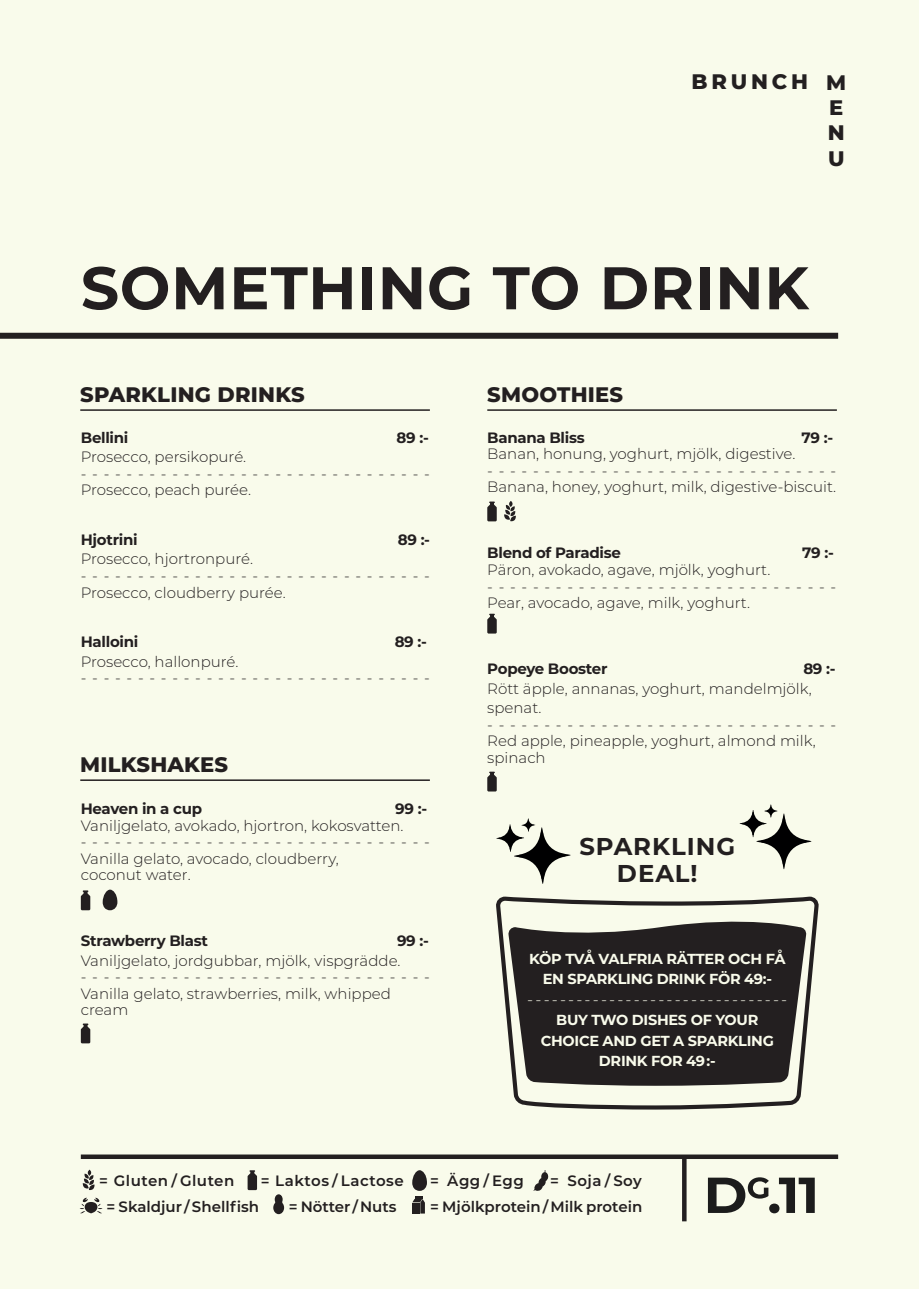
<style>
.page{position:relative;width:919px;height:1289px;background:#fff}
.page>*{position:absolute;margin:0;border:0;box-sizing:border-box;transform-origin:0 0}
.t1{font:700 60px "Montserrat";letter-spacing:.01em;color:#231f20}
.t2{font:700 24.3px/27px "Montserrat";letter-spacing:.04em;color:#231f20;text-align:center}
.t3{font:800 21px "Montserrat";letter-spacing:.01em;color:#231f20}
.t4{font:300 15.9px "Montserrat";color:#f9fbeb}
.t5{font:300 15px/16.5px "Montserrat";color:#231f20}
.t6{font:700 15px "Montserrat";letter-spacing:-.02em;color:#231f20}
.t7{font:600 15px "Montserrat";color:#231f20}
.t8{font:600 15px "Montserrat";letter-spacing:.035em;color:#231f20}
.t9{font:700 14.55px/20.2px "Montserrat";letter-spacing:-.02em;color:#f9fbeb;text-align:center}
</style>
<div class="page">
<div style="left:0;top:0;width:918px;height:1288px;background:#f9fbeb"></div>
<div style="left:0;top:333px;width:838px;height:6px;background:#231f20"></div>
<svg style="left:487px;top:501px;width:9px;height:20px"></svg>
<svg style="left:487px;top:613px;width:9px;height:20px"></svg>
<svg style="left:81px;top:890px;width:9px;height:20px"></svg>
<hr style="left:80px;top:409px;width:350px;height:2px;background:#231f20">
<hr style="left:487px;top:409px;width:349px;height:2px;background:#231f20">
<hr style="left:80px;top:779px;width:350px;height:2px;background:#231f20">
<svg style="left:103px;top:889px;width:14px;height:21px"></svg>
<svg style="left:497px;top:896px;width:322px;height:214px"></svg>
<svg style="left:508px;top:914px;width:298px;height:171px;background:#3e3b3a"></svg>
<svg style="left:761px;top:818px;width:45px;height:46px"></svg>
<svg style="left:781px;top:857px;width:5px;height:13px"></svg>
<svg style="left:799px;top:839px;width:13px;height:4px"></svg>
<svg style="left:741px;top:812px;width:23px;height:23px"></svg>
<svg style="left:752px;top:831px;width:16px;height:12px"></svg>
<svg style="left:761px;top:804px;width:25px;height:21px"></svg>
<svg style="left:519px;top:832px;width:46px;height:46px"></svg>
<svg style="left:540px;top:871px;width:4px;height:13px"></svg>
<svg style="left:558px;top:853px;width:13px;height:4px"></svg>
<svg style="left:498px;top:826px;width:24px;height:23px"></svg>
<svg style="left:509px;top:824px;width:2px;height:6px"></svg>
<svg style="left:509px;top:846px;width:17px;height:12px"></svg>
<svg style="left:518px;top:818px;width:26px;height:21px"></svg>
<svg style="left:81px;top:1154px;width:757px;height:4px;background:#3e3b3a"></svg>
<svg style="left:682px;top:1156px;width:4px;height:65px"></svg>
<svg style="left:707px;top:1177px;width:61px;height:35px"></svg>
<div style="left:769px;top:1203px;width:10px;height:10px;background:#1c1c1c;border-radius:50%"></div>
<svg style="left:778px;top:1177px;width:36px;height:35px"></svg>
<svg style="left:83px;top:1169px;width:12px;height:20px"></svg>
<svg style="left:247px;top:1170px;width:10px;height:20px"></svg>
<svg style="left:533px;top:1170px;width:15px;height:21px"></svg>
<svg style="left:273px;top:1194px;width:11px;height:20px"></svg>
<svg style="left:80px;top:1197px;width:22px;height:16px"></svg>
<svg style="left:412px;top:1170px;width:15px;height:43px"></svg>
<div style="left:412px;top:1202px;width:8px;height:11px;background:#231f20"></div>
<svg style="left:504px;top:501px;width:12px;height:20px"></svg>
<svg style="left:487px;top:771px;width:9px;height:20px"></svg>
<svg style="left:81px;top:1023px;width:9px;height:20px"></svg>
<p class="t3" style="left:691px;top:67px;width:118px">BRUNCH</p>
<p class="t3" style="left:826px;top:67px;width:22px">M</p>
<p class="t3" style="left:829px;top:92px;width:16px">E</p>
<p class="t3" style="left:827px;top:117px;width:18px">N</p>
<p class="t3" style="left:828px;top:143px;width:18px">U</p>
<p class="t1" style="left:81px;top:245px;width:729px">SOMETHING TO DRINK</p>
<p class="t3" style="left:80px;top:379px;width:226px">SPARKLING DRINKS</p>
<p class="t3" style="left:487px;top:379px;width:137px">SMOOTHIES</p>
<p class="t6" style="left:81px;top:427px;width:49px">Bellini</p>
<p class="t6" style="left:396px;top:427px;width:34px">89 :-</p>
<p class="t5" style="left:81px;top:448px;width:167px">Prosecco, persikopuré.</p>
<p class="t5" style="left:81px;top:465px;width:350px">-------------------------------</p>
<p class="t5" style="left:81px;top:481px;width:172px">Prosecco, peach purée.</p>
<p class="t6" style="left:81px;top:529px;width:58px">Hjotrini</p>
<p class="t6" style="left:398px;top:529px;width:34px">89 :-</p>
<p class="t5" style="left:81px;top:550px;width:174px">Prosecco, hjortronpuré.</p>
<p class="t5" style="left:81px;top:567px;width:350px">-------------------------------</p>
<p class="t5" style="left:81px;top:583px;width:206px">Prosecco, cloudberry purée.</p>
<p class="t6" style="left:81px;top:631px;width:59px">Halloini</p>
<p class="t6" style="left:394px;top:631px;width:34px">89 :-</p>
<p class="t5" style="left:81px;top:652px;width:159px">Prosecco, hallonpuré.</p>
<p class="t5" style="left:81px;top:669px;width:350px">-------------------------------</p>
<p class="t3" style="left:80px;top:748px;width:149px">MILKSHAKES</p>
<p class="t6" style="left:81px;top:798px;width:123px">Heaven in a cup</p>
<p class="t6" style="left:395px;top:798px;width:33px">99 :-</p>
<p class="t5" style="left:81px;top:816px;width:324px">Vaniljgelato, avokado, hjortron, kokosvatten.</p>
<p class="t5" style="left:81px;top:833px;width:350px">-------------------------------</p>
<p class="t5" style="left:81px;top:849px;width:259px">Vanilla gelato, avocado, cloudberry, coconut water.</p>
<p class="t6" style="left:81px;top:930px;width:128px">Strawberry Blast</p>
<p class="t6" style="left:397px;top:930px;width:33px">99 :-</p>
<p class="t5" style="left:81px;top:951px;width:321px">Vaniljgelato, jordgubbar, mjölk, vispgrädde.</p>
<p class="t5" style="left:81px;top:968px;width:350px">-------------------------------</p>
<p class="t5" style="left:81px;top:984px;width:311px">Vanilla gelato, strawberries, milk, whipped cream</p>
<p class="t6" style="left:487px;top:427px;width:99px">Banana Bliss</p>
<p class="t6" style="left:801px;top:427px;width:33px">79 :-</p>
<p class="t5" style="left:487px;top:445px;width:309px">Banan, honung, yoghurt, mjölk, digestive.</p>
<p class="t5" style="left:487px;top:462px;width:350px">-------------------------------</p>
<p class="t5" style="left:487px;top:478px;width:350px">Banana, honey, yoghurt, milk, digestive-biscuit.</p>
<p class="t6" style="left:487px;top:542px;width:135px">Blend of Paradise</p>
<p class="t6" style="left:802px;top:542px;width:33px">79 :-</p>
<p class="t5" style="left:487px;top:561px;width:284px">Päron, avokado, agave, mjölk, yoghurt.</p>
<p class="t5" style="left:487px;top:577px;width:350px">-------------------------------</p>
<p class="t5" style="left:487px;top:594px;width:264px">Pear, avocado, agave, milk, yoghurt.</p>
<p class="t6" style="left:487px;top:658px;width:122px">Popeye Booster</p>
<p class="t6" style="left:803px;top:658px;width:34px">89 :-</p>
<p class="t5" style="left:487px;top:678px;width:326px;line-height:19.5px">Rött äpple, annanas, yoghurt, mandelmjölk, spenat.</p>
<p class="t5" style="left:487px;top:715px;width:350px">-------------------------------</p>
<p class="t5" style="left:487px;top:732px;width:330px">Red apple, pineapple, yoghurt, almond milk, spinach</p>
<p class="t2" style="left:579px;top:831px;width:157px">SPARKLING<br>DEAL!</p>
<p class="t9" style="left:529px;top:947px;width:258px">KÖP TVÅ VALFRIA RÄTTER OCH FÅ<br>EN SPARKLING DRINK FÖR 49:-</p>
<p class="t9" style="left:540px;top:1009px;width:234px">BUY TWO DISHES OF YOUR<br>CHOICE AND GET A SPARKLING<br>DRINK FOR 49 :-</p>
<p class="t4" style="left:527px;top:988px;width:261px">--------------------------------</p>
<p class="t8" style="left:99px;top:1170px;width:137px">= Gluten / Gluten</p>
<p class="t8" style="left:261px;top:1170px;width:144px">= Laktos / Lactose</p>
<p class="t7" style="left:430px;top:1170px;width:95px">= Ägg / Egg</p>
<p class="t7" style="left:550px;top:1170px;width:93px">= Soja / Soy</p>
<p class="t7" style="left:107px;top:1195px;width:154px">= Skaldjur / Shellfish</p>
<p class="t7" style="left:289px;top:1195px;width:109px">= Nötter / Nuts</p>
<p class="t7" style="left:430px;top:1195px;width:213px">= Mjölkprotein / Milk protein</p>
</div>
